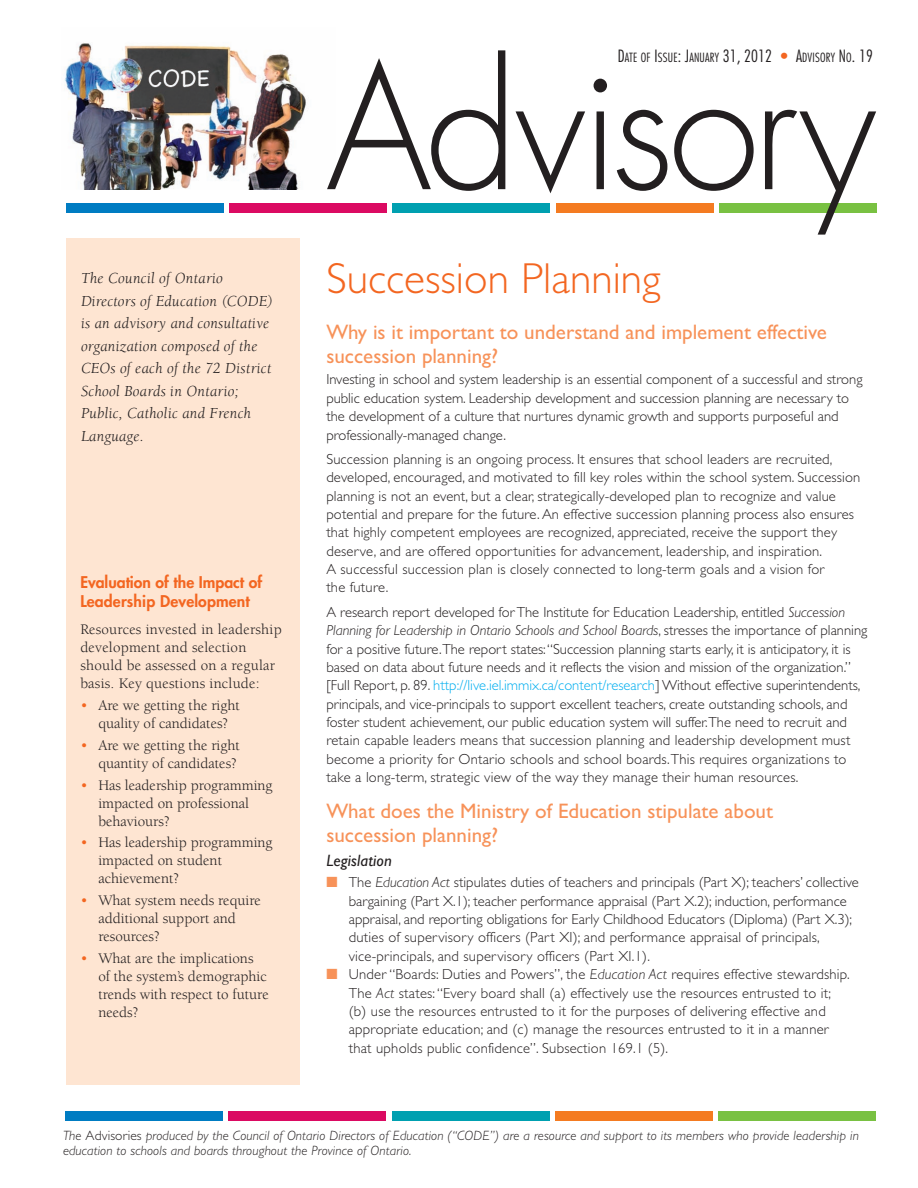
<style>
.page{position:relative;width:918px;height:1188px;background:#fff}
.page>*{position:absolute;margin:0;border:0;box-sizing:border-box;transform-origin:0 0}
.t1{font:300 168.3px "Futura";letter-spacing:-.03em;color:#231f20}
.t2{font:300 43.5px "Gill Sans";color:#f36621}
.t3{font:21px/24px "Gill Sans";color:#f79259}
.t4{font:16.5px "Gill Sans Italic TT";letter-spacing:.01em;color:#231f20}
.t5{font:italic 15.75px/22.5px "Berkeley";letter-spacing:.02em;color:#231f20}
.t6{font:800 15.75px/19.5px "Futura";letter-spacing:.01em;color:#f36621}
.t7{font:15px/18px "Berkeley";color:#231f20}
.t8{font:300 14.7px/18.3px "Gill Sans";letter-spacing:.01em;color:#231f20}
.t9{font:italic 300 13.5px/15px "Gill Sans";letter-spacing:.01em;color:#231f20}
.t10{font:300 condensed 12.3px "Futura";letter-spacing:.015em;color:#231f20}
.s1{color:#f36621}
.s2{font-size:16.5px}
.s3{font-size:16.5px;color:#f36621}
.s4{font-style:italic}
.s5{color:#00aeef}
.s6{color:#f79259}
.s7{font-style:normal}
</style>
<div class="page">
<img style="left:64px;top:42px;width:242px;height:147px">
<div style="left:66px;top:204px;width:157px;height:9px;background:#007cc2"></div>
<div style="left:229px;top:204px;width:158px;height:9px;background:#db0a62"></div>
<div style="left:393px;top:204px;width:157px;height:9px;background:#00a0b0"></div>
<div style="left:556px;top:204px;width:157px;height:9px;background:#f47b21"></div>
<div style="left:719px;top:204px;width:158px;height:9px;background:#79c142"></div>
<div style="left:65px;top:1111px;width:158px;height:9px;background:#007cc2"></div>
<div style="left:229px;top:1111px;width:157px;height:9px;background:#db0a62"></div>
<div style="left:392px;top:1111px;width:157px;height:9px;background:#00a0b0"></div>
<div style="left:555px;top:1111px;width:157px;height:9px;background:#f47b21"></div>
<div style="left:719px;top:1111px;width:157px;height:9px;background:#79c142"></div>
<div style="left:66px;top:238px;width:234px;height:846px;background:#fee5d2"></div>
<p class="t5" style="left:81px;top:268px;width:193px">The Council of Ontario<br>Directors of Education (CODE) is an advisory and consultative organization composed of the<br>CEOs of each of the 72 District<br>School Boards in Ontario;<br>Public, Catholic and French<br>Language.</p>
<p class="t6" style="left:80px;top:574px;width:183px">Evaluation of the Impact of<br>Leadership Development</p>
<p class="t7" style="left:80px;top:622px;width:203px">Resources invested in leadership development and selection should be assessed on a regular basis. Key questions include:</p>
<p class="t7" style="left:80px;top:698px;width:161px;text-align:center"><span class="s1">•</span> Are we getting the right quality of candidates?</p>
<p class="t7" style="left:80px;top:737px;width:161px;text-align:right"><span class="s1">•</span> Are we getting the right quantity of candidates?</p>
<p class="t7" style="left:98px;top:777px;width:176px;text-indent:-18px"><span class="s1">•</span> Has leadership programming impacted on professional behaviours?</p>
<p class="t7" style="left:98px;top:835px;width:176px;text-indent:-18px"><span class="s1">•</span> Has leadership programming impacted on student achievement?</p>
<p class="t7" style="left:98px;top:893px;width:164px;text-indent:-18px"><span class="s1">•</span> What system needs require additional support and resources?</p>
<p class="t7" style="left:98px;top:950px;width:172px;text-indent:-18px"><span class="s1">•</span> What are the implications of the system’s demographic trends with respect to future needs?</p>
<p class="t10" style="left:618px;top:52px;width:257px"><span class="s2">D</span>ATE OF <span class="s2">I</span>SSUE<span class="s2">: J</span>ANUARY <span class="s2">31, 2012</span> <span class="s3">•</span> <span class="s2">A</span>DVISORY <span class="s2">N</span>O<span class="s2">. 19</span></p>
<h1 class="t1" style="left:326px;top:50px;width:551px">Advisory</h1>
<h2 class="t2" style="left:326px;top:252px;width:336px">Succession Planning</h2>
<h3 class="t3" style="left:326px;top:320px;width:502px">Why is it important to understand and implement effective succession planning?</h3>
<p class="t8" style="left:326px;top:370px;width:538px">Investing in school and system leadership is an essential component of a successful and strong public education system. Leadership development and succession planning are necessary to the development of a culture that nurtures dynamic growth and supports purposeful and professionally-managed change.</p>
<p class="t8" style="left:326px;top:450px;width:535px">Succession planning is an ongoing process. It ensures that school leaders are recruited, developed, encouraged, and motivated to fill key roles within the school system. Succession planning is not an event, but a clear, strategically-developed plan to recognize and value potential and prepare for the future. An effective succession planning process also ensures that highly competent employees are recognized, appreciated, receive the support they deserve, and are offered opportunities for advancement, leadership, and inspiration.<br>A successful succession plan is closely connected to long-term goals and a vision for<br>the future.</p>
<p class="t8" style="left:326px;top:603px;width:543px">A research report developed forThe Institute for Education Leadership, entitled <span class="s4">Succession Planning for Leadership in Ontario Schools and School Boards</span>, stresses the importance of planning for a positive future.The report states:“Succession planning starts early, it is anticipatory, it is based on data about future needs and it reflects the vision and mission of the organization.” [Full Report, p. 89. <span class="s5">http://live.iel.immix.ca/content/research</span>] Without effective superintendents, principals, and vice-principals to support excellent teachers, create outstanding schools, and foster student achievement, our public education system will suffer.The need to recruit and retain capable leaders means that succession planning and leadership development must become a priority for Ontario schools and school boards.This requires organizations to take a long-term, strategic view of the way they manage their human resources.</p>
<h3 class="t3" style="left:326px;top:799px;width:448px">What does the Ministry of Education stipulate about succession planning?</h3>
<p class="t4" style="left:326px;top:851px;width:67px">Legislation</p>
<p class="t8" style="left:349px;top:873px;width:511px;text-indent:-22px"><span class="s6">■</span> The <span class="s4">Education Act</span> stipulates duties of teachers and principals (Part X); teachers’ collective bargaining (Part X.1); teacher performance appraisal (Part X.2); induction, performance appraisal, and reporting obligations for Early Childhood Educators (Diploma) (Part X.3); duties of supervisory officers (Part XI); and performance appraisal of principals, vice-principals, and supervisory officers (Part XI.1).</p>
<p class="t8" style="left:349px;top:965px;width:503px;text-indent:-22px"><span class="s6">■</span> Under “Boards: Duties and Powers”, the <span class="s4">Education Act</span> requires effective stewardship.<br>The <span class="s4">Act</span> states:“Every board shall (a) effectively use the resources entrusted to it; (b) use the resources entrusted to it for the purposes of delivering effective and appropriate education; and (c) manage the resources entrusted to it in a manner that upholds public confidence”. Subsection 169.1 (5).</p>
<p class="t9" style="left:63px;top:1129px;width:797px">The <span class="s7">Advisories</span> produced by the Council of Ontario Directors of Education (“CODE”) are a resource and support to its members who provide leadership in education to schools and boards throughout the Province of Ontario.</p>
</div>
